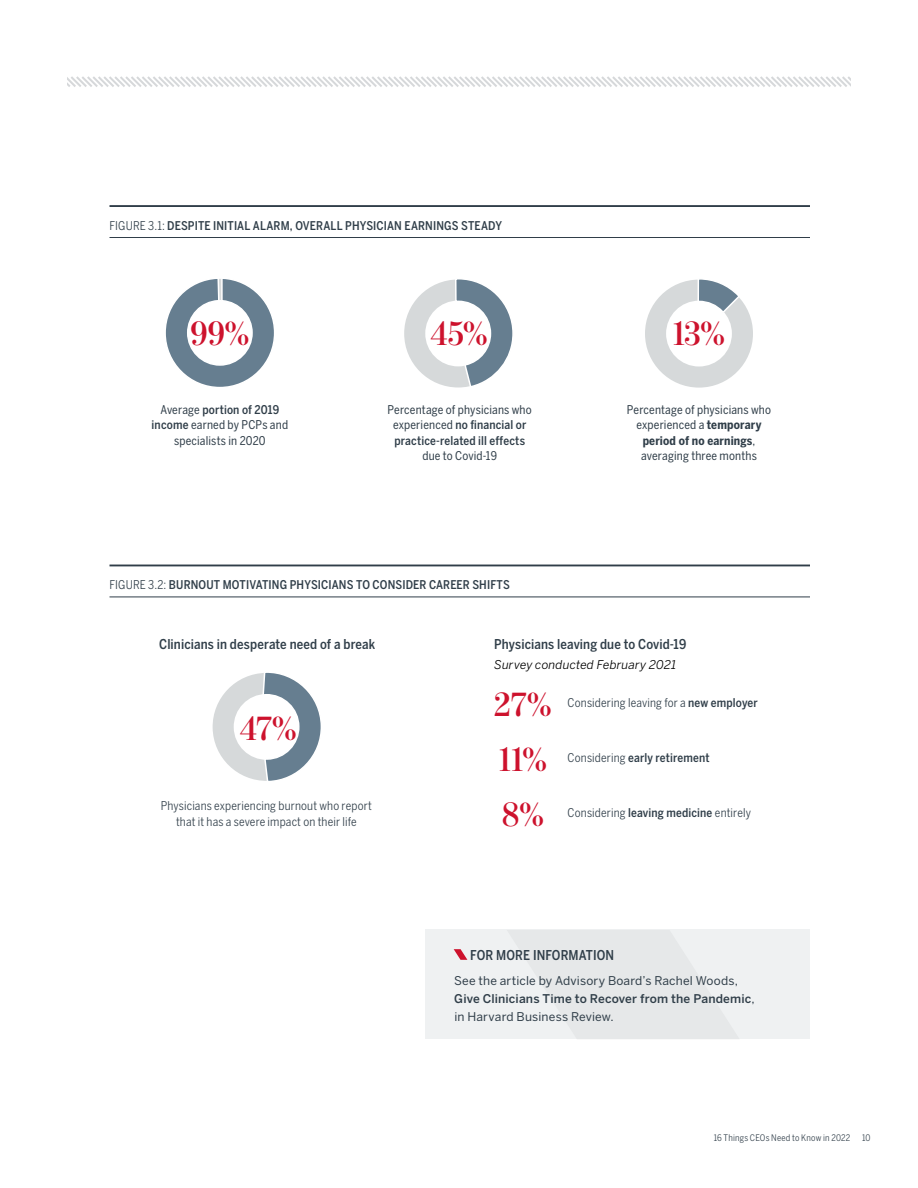
<style>
.page{position:relative;width:918px;height:1188px;background:#fff}
.page>*{position:absolute;margin:0;border:0;box-sizing:border-box;transform-origin:0 0}
.t1{font:600 36px/54.9px "Benton Mod Disp";color:#cd122d}
.t2{font:500 13.5px "Benton Sans Condensed";letter-spacing:.01em;color:#303e49}
.t3{font:500 12px/15.6px "Benton Sans Condensed";letter-spacing:.01em;color:#303e49;text-align:center}
.t4{font:12px/15.6px "Benton Sans Condensed";letter-spacing:.015em;color:#303e49;text-align:center}
.t5{font:12px/15.6px "Benton Sans Condensed";letter-spacing:.015em;color:#303e49;text-align:center}
.t6{font:12px/18px "Benton Sans";letter-spacing:.015em;color:#303e49}
.t7{font:italic 12px "Benton Sans";letter-spacing:.01em;color:#000}
.t8{font:9px "Benton Sans Condensed";letter-spacing:.02em;color:#303e49}
.s1{font-weight:400}
.s2{font-weight:500}
.s3{font-weight:700}
</style>
<div class="page">
<hr style="left:110px;top:565px;width:700px;height:1px;background:#303e49">
<hr style="left:110px;top:597px;width:700px;height:1px;background:#303e49">
<svg style="left:68px;top:76px;width:782px;height:312px"></svg>
<svg style="left:212px;top:672px;width:109px;height:109px"></svg>
<div style="left:426px;top:930px;width:384px;height:109px;background:#eff1f2"></div>
<svg style="left:454px;top:949px;width:13px;height:11px"></svg>
<p class="t3" style="left:110px;top:218px;width:394px"><span class="s1">FIGURE 3.1:</span> DESPITE INITIAL ALARM, OVERALL PHYSICIAN EARNINGS STEADY</p>
<h1 class="t1" style="left:191px;top:306px;width:60px">99%</h1>
<h1 class="t1" style="left:430px;top:306px;width:59px">45%</h1>
<h1 class="t1" style="left:673px;top:306px;width:53px">13%</h1>
<p class="t4" style="left:152px;top:401px;width:138px">Average <span class="s2">portion of 2019 income</span> earned by PCPs and specialists in 2020</p>
<p class="t3" style="left:388px;top:401px;width:146px"><span class="s1">Percentage of physicians who experienced</span> no financial or practice-related ill effects</p>
<p class="t4" style="left:422px;top:448px;width:76px">due to Covid-19</p>
<p class="t3" style="left:110px;top:577px;width:402px"><span class="s1">FIGURE 3.2:</span> BURNOUT MOTIVATING PHYSICIANS TO CONSIDER CAREER SHIFTS</p>
<p class="t4" style="left:627px;top:401px;width:146px">Percentage of physicians who experienced a <span class="s3">temporary period of no earnings</span>, averaging three months</p>
<p class="t2" style="left:159px;top:635px;width:218px">Clinicians in desperate need of a break</p>
<p class="t2" style="left:494px;top:635px;width:194px">Physicians leaving due to Covid-19</p>
<h1 class="t1" style="left:240px;top:700px;width:58px">47%</h1>
<p class="t5" style="left:161px;top:798px;width:213px">Physicians experiencing burnout who report that it has a severe impact on their life</p>
<p class="t7" style="left:494px;top:657px;width:184px">Survey conducted February 2021</p>
<h1 class="t1" style="left:494px;top:676px;width:59px">27%<br>11%</h1>
<p class="t5" style="left:568px;top:694px;width:192px">Considering leaving for a <span class="s2">new employer</span></p>
<p class="t3" style="left:568px;top:749px;width:144px"><span class="s1">Considering</span> early retirement</p>
<h1 class="t1" style="left:502px;top:786px;width:43px">8%</h1>
<p class="t5" style="left:568px;top:804px;width:185px">Considering <span class="s2">leaving medicine</span> entirely</p>
<p class="t2" style="left:470px;top:947px;width:145px">FOR MORE INFORMATION</p>
<p class="t6" style="left:454px;top:971px;width:302px">See the article by Advisory Board’s Rachel Woods,<br><span class="s2">Give Clinicians Time to Recover from the Pandemic</span>, in Harvard Business Review.</p>
<p class="t8" style="left:714px;top:1132px;width:138px">16 Things CEOs Need to Know in 2022</p>
<p class="t8" style="left:862px;top:1132px;width:10px">10</p>
</div>
